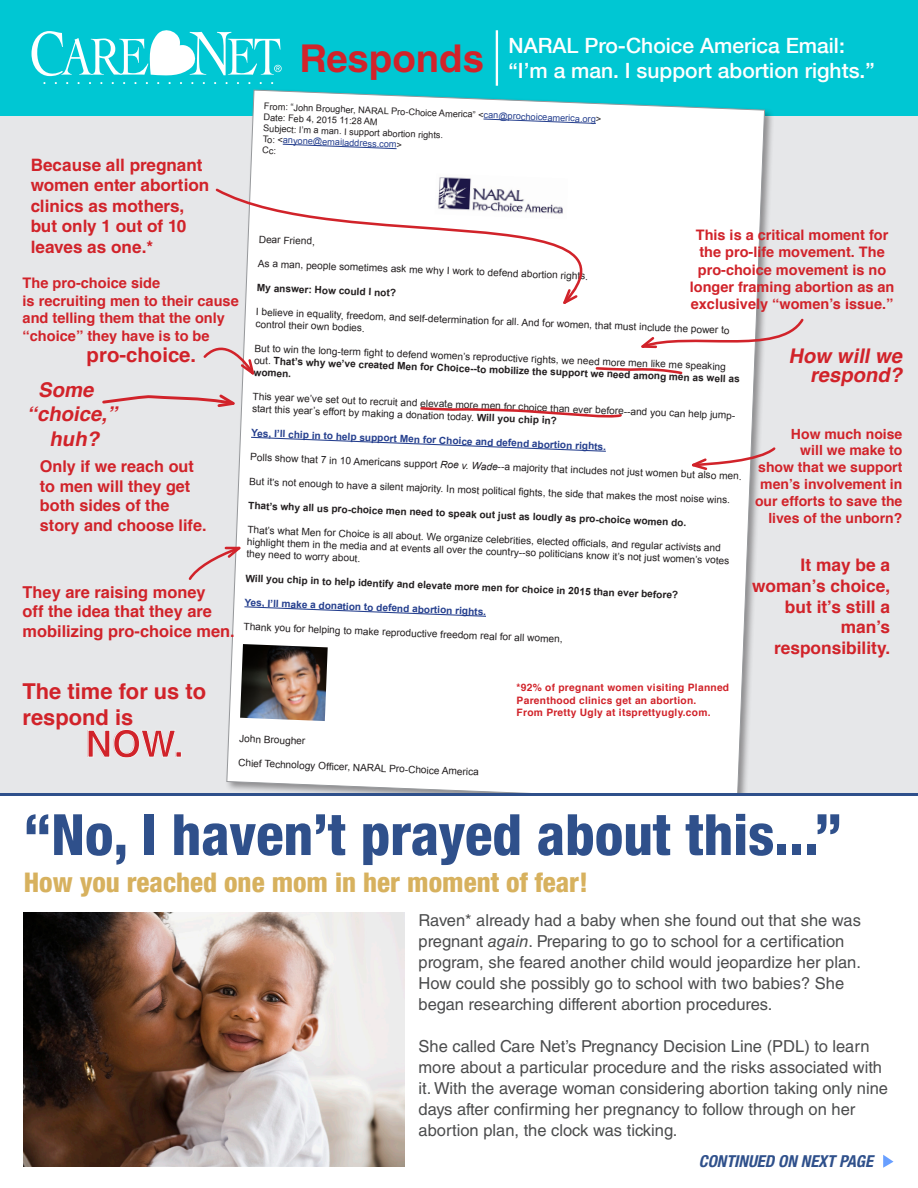
<style>
.page{position:relative;width:918px;height:1188px;background:#fff}
.page>*{position:absolute;margin:0;border:0;box-sizing:border-box;transform-origin:0 0}
._1H__38__41__Heading{font:800 condensed 57px "Helvetica Neue LT Com";color:#2f508b}
.t1{font:700 37.35px "Helvetica";color:#d1232a}
._1H__18__20___125__S{font:800 condensed 27px "Helvetica Neue LT Com";color:#d7b15e}
.t2{font:700 21.9px/26.2px "Helvetica";color:#d1232a}
.t3{font:500 21px/25.2px "Helvetica Neue LT Com";color:#fff}
.t4{font:italic 700 20.4px "Helvetica";color:#d1232a}
.t5{font:700 20.4px "Helvetica";color:#d1232a}
.t6{font:italic 700 20.25px/18.9px "Helvetica";color:#d1232a;text-align:right}
.t7{font:700 17.4px/20.9px "Helvetica";color:#d1232a;text-align:right}
.t8{font:700 17.1px/20.5px "Helvetica LT Std";color:#d1232a}
._1H__11__14___1944{font:16.5px/21px "Helvetica LT Std";color:#4b4c4d}
.Continued_on_next_pa{font:italic 700 condensed 16.5px "Helvetica Neue LT Com";color:#2f508b}
.t9{font:700 16.35px/19.6px "Helvetica";color:#d1232a}
.t10{font:700 16.2px/19.5px "Helvetica";color:#d1232a}
.t11{font:700 14.55px/17.4px "Helvetica";color:#d1232a;text-align:center}
.t12{font:700 14.1px/16.8px "Helvetica";color:#d1232a;text-align:right}
.t13{font:700 10.2px/12.3px "Helvetica";letter-spacing:.025em;color:#d1232a}
.t14{font:10.05px/11.7px "Arial";color:#231f20}
.t15{font:700 10.05px "Arial";color:#231f20}
.t16{font:700 10.05px "Arial";color:#253f8e}
.t17{font:9.15px/10.8px "Arial";color:#231f20}
.s1{color:#253f8e}
.s2{font-weight:700}
.s3{font-style:italic}
</style>
<div class="page">
<img style="left:24px;top:913px;width:381px;height:253px">
<svg style="left:883px;top:1155px;width:11px;height:13px"></svg>
<div style="left:0;top:116px;width:918px;height:679px;background:#e6e7e9"></div>
<div style="left:0;top:0;width:918px;height:116px;background:#00c7d3"></div>
<div style="left:225px;top:88px;width:550px;height:707px;background:#231f20;opacity:.45"></div>
<svg style="left:227px;top:90px;width:538px;height:703px;background:#f3f7f7"></svg>
<svg style="left:215px;top:186px;width:442px;height:120px;background:#f8f4f5"></svg>
<svg style="left:560px;top:287px;width:20px;height:21px"></svg>
<svg style="left:635px;top:316px;width:169px;height:41px"></svg>
<svg style="left:203px;top:344px;width:54px;height:36px"></svg>
<svg style="left:686px;top:445px;width:90px;height:27px"></svg>
<svg style="left:188px;top:545px;width:58px;height:37px"></svg>
<svg style="left:594px;top:366px;width:90px;height:10px"></svg>
<svg style="left:419px;top:406px;width:205px;height:12px;background:#f5d0d2"></svg>
<svg style="left:32px;top:30px;width:250px;height:46px"></svg>
<hr style="left:496px;top:30px;width:2px;height:56px;background:#fff">
<svg style="left:102px;top:392px;width:140px;height:17px"></svg>
<hr style="left:0;top:793px;width:918px;height:3px;background:#2f508b">
<svg style="left:483px;top:117px;width:118px;height:7px"></svg>
<h3 class="t3" style="left:299px;top:33px;width:577px;text-indent:209px">NARAL Pro-Choice America Email:<br><sup>Responds</sup> “I’m a man. I support abortion rights.”</h3>
<p class="t17" style="left:264px;top:101px;width:334px;rotate:2deg">From: “John Brougher, NARAL Pro-Choice America” &lt;<span class="s1">can@prochoiceamerica.org<br></span>Date: Feb 4, 2015 11:28 AM</p>
<p class="t17" style="left:263px;top:123px;width:182px;rotate:2deg">Subject: I’m a man. I support abortion rights.<br>To: &lt;<span class="s1">anyone@emailaddress.com</span>&gt;<br>Cc:</p>
<h3 class="t8" style="left:31px;top:154px;width:180px">Because all pregnant women enter abortion clinics as mothers, but only 1 out of 10 leaves as one.*</h3>
<h3 class="t11" style="left:23px;top:275px;width:218px;text-align:left">The pro-choice side<br>is recruiting men to their cause and telling them that the only “choice” they have is to be</h3>
<h3 class="t11" style="left:690px;top:226px;width:206px">This is a critical moment for the pro-life movement. The pro-choice movement is no longer framing abortion as an exclusively “women’s issue.”</h3>
<p class="t14" style="left:259px;top:233px;width:58px;rotate:2deg">Dear Friend,</p>
<p class="t14" style="left:258px;top:258px;width:332px;rotate:2deg">As a man, people sometimes ask me why I work to defend abortion rights.</p>
<p class="t15" style="left:257px;top:281px;width:141px;rotate:2deg">My answer: How could I not?</p>
<p class="t14" style="left:256px;top:307px;width:476px;rotate:2deg">I believe in equality, freedom, and self-determination for all. And for women, that must include the power to control their own bodies.</p>
<p class="t14" style="left:255px;top:343px;width:488px;line-height:12.1px;rotate:2deg">But to win the long-term fi ght to defend women’s reproductive rights, we need more men like me speaking out. <span class="s2">That’s why we’ve created Men for Choice--to mobilize the support we need among men as well as</span></p>
<h3 class="t5" style="left:87px;top:338px;width:111px">pro-choice.</h3>
<h3 class="t6" style="left:789px;top:347px;width:121px">How willwe respond?</h3>
<p class="t15" style="left:254px;top:366px;width:39px;rotate:2deg">women.</p>
<p class="t14" style="left:253px;top:392px;width:486px;rotate:2deg">This year we’ve set out to recruit and elevate more men for choice than ever before--and you can help jump&shy;start this year’s effort by making a donation today. <span class="s2">Will you chip in?</span></p>
<p class="t16" style="left:251px;top:427px;width:357px;rotate:2deg">Yes, I’ll chip in to help support Men for Choice and defend abortion rights.</p>
<p class="t14" style="left:250px;top:452px;width:493px;rotate:2deg">Polls show that 7 in 10 Americans support <span class="s3">Roe v. Wade</span>--a majority that includes not just women but also men.</p>
<p class="t14" style="left:250px;top:476px;width:483px;rotate:2deg">But it’s not enough to have a silent majority. In most political fi ghts, the side that makes the most noise wins.</p>
<p class="t15" style="left:249px;top:500px;width:440px;rotate:2deg">That’s why all us pro-choice men need to speak out just as loudly as pro-choice women do.</p>
<p class="t14" style="left:248px;top:525px;width:484px;rotate:2deg">That’s what Men for Choice is all about. We organize celebrities, elected offi cials, and regular activists and highlight them in the media and at events all over the country--so politicians know it’s not just women’s votes they need to worry about.</p>
<p class="t15" style="left:246px;top:572px;width:435px;rotate:2deg">Will you chip in to help identify and elevate more men for choice in 2015 than ever before?</p>
<p class="t16" style="left:245px;top:596px;width:243px;rotate:2deg">Yes, I’ll make a donation to defend abortion rights.</p>
<p class="t14" style="left:244px;top:621px;width:321px;rotate:2deg">Thank you for helping to make reproductive freedom real for all women,</p>
<h3 class="t4" style="left:38px;top:373px;width:63px">Some</h3>
<h3 class="t4" style="left:27px;top:398px;width:98px">“choice,”</h3>
<h3 class="t4" style="left:50px;top:422px;width:57px">huh?</h3>
<h3 class="t12" style="left:755px;top:425px;width:149px">How much noise<br>will we make to<br>show that we support men’s involvement in our efforts to save the lives of the unborn?</h3>
<h3 class="t10" style="left:40px;top:457px;width:168px">Only if we reach out to men will they get both sides of the story and choose life.</h3>
<h3 class="t7" style="left:752px;top:555px;width:140px">It may be a woman’s choice, but it’s still a man’s responsibility.</h3>
<h3 class="t9" style="left:23px;top:582px;width:214px">They are raising money<br>off the idea that they are mobilizing pro-choice men.</h3>
<h3 class="t2" style="left:23px;top:678px;width:185px">The time for us to respond is</h3>
<h2 class="t1" style="left:85px;top:714px;width:100px">NOW.</h2>
<p class="t14" style="left:239px;top:733px;width:68px;rotate:2deg">John Brougher</p>
<p class="t14" style="left:238px;top:757px;width:242px;rotate:2deg">Chief Technology Offi cer, NARAL Pro-Choice America</p>
<p class="t13" style="left:517px;top:682px;width:214px">*92% of pregnant women visiting Planned<br>Parenthood clinics get an abortion.<br>From Pretty Ugly at itsprettyugly.com.</p>
<p class="_1H__38__41__Heading" style="left:24px;top:800px;width:820px">“No, I haven’t prayed about this...”</p>
<p class="_1H__18__20___125__S" style="left:24px;top:866px;width:566px">How you reached one mom in her moment of fear!</p>
<p class="_1H__11__14___1944" style="left:418px;top:909px;width:444px">Raven* already had a baby when she found out that she was pregnant <span class="s3">again</span>. Preparing to go to school for a certification program, she feared another child would jeopardize her plan.<br>How could she possibly go to school with two babies? She began researching different abortion procedures.</p>
<p class="_1H__11__14___1944" style="left:418px;top:1035px;width:471px">She called Care Net’s Pregnancy Decision Line (PDL) to learn more about a particular procedure and the risks associated with it. With the average woman considering abortion taking only nine days after confirming her pregnancy to follow through on her abortion plan, the clock was ticking.</p>
<p class="Continued_on_next_pa" style="left:699px;top:1151px;width:176px">CONTINUED ON NEXT PAGE</p>
</div>
